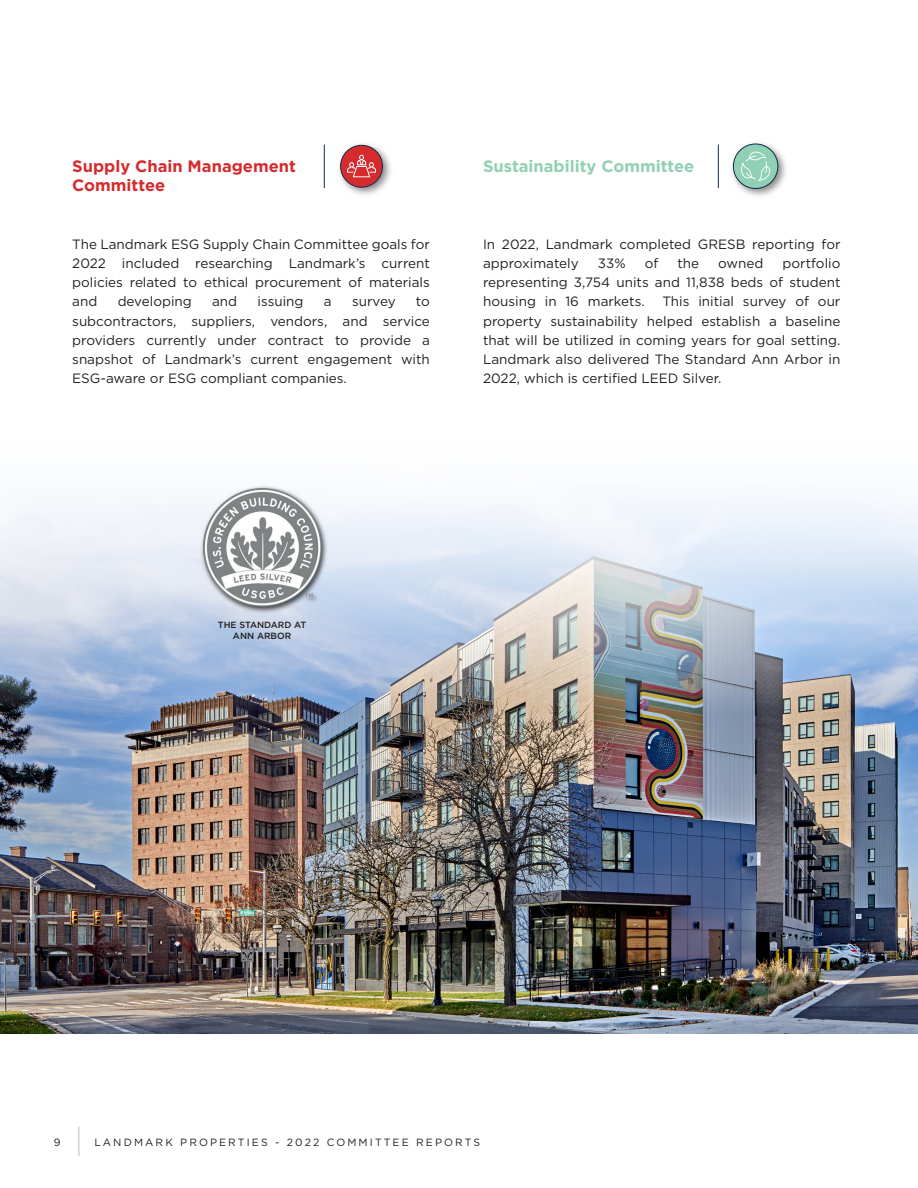
<style>
.page{position:relative;width:918px;height:1188px;background:#fff}
.page>*{position:absolute;margin:0;border:0;box-sizing:border-box;transform-origin:0 0}
.t1{font:700 16.5px/19.2px "Gotham";color:#d52b2e}
.t2{font:700 16.5px "Gotham";color:#90d0b4}
.t3{font:13.5px/19.2px "Gotham";color:#231f20;text-align:justify}
.t4{font:10.5px "Gotham";letter-spacing:.2em;color:#231f20}
.t5{font:500 9px/10.8px "Gotham";color:#231f20;text-align:center}
</style>
<div class="page">
<img style="left:0;top:713px;width:918px;height:320px">
<img style="left:0;top:498px;width:918px;height:215px">
<hr style="left:78px;top:1127px;width:2px;height:29px;background:#d0d1d3">
<img style="left:339px;top:144px;width:52px;height:51px">
<div style="left:341px;top:145px;width:41px;height:42px;background:#d52b2e;border-radius:50%"></div>
<div style="left:340px;top:145px;width:43px;height:42px;border:1px solid #0f2d4a;border-radius:50%"></div>
<svg style="left:347px;top:155px;width:29px;height:23px"></svg>
<hr style="left:324px;top:145px;width:1px;height:43px;background:#0f2d4a">
<hr style="left:718px;top:145px;width:1px;height:43px;background:#0f2d4a">
<img style="left:732px;top:143px;width:54px;height:53px">
<svg style="left:733px;top:144px;width:45px;height:45px"></svg>
<div style="left:733px;top:144px;width:45px;height:45px;border:1px solid #0f2d4a;border-radius:50%"></div>
<svg style="left:739px;top:152px;width:31px;height:29px"></svg>
<img style="left:198px;top:485px;width:132px;height:130px">
<img style="left:203px;top:488px;width:118px;height:119px;border-radius:59px">
<svg style="left:305px;top:593px;width:8px;height:4px"></svg>
<p class="t1" style="left:72px;top:157px;width:225px">Supply Chain Management<br>Committee</p>
<p class="t3" style="left:72px;top:234px;width:359px">The Landmark ESG Supply Chain Committee goals for 2022 included researching Landmark’s current policies related to ethical procurement of materials and</p>
<p class="t3" style="left:118px;top:292px;width:76px">developing</p>
<p class="t3" style="left:212px;top:292px;width:27px">and</p>
<p class="t3" style="left:258px;top:292px;width:48px">issuing</p>
<p class="t3" style="left:324px;top:292px;width:9px">a</p>
<p class="t3" style="left:352px;top:292px;width:45px">survey</p>
<p class="t3" style="left:72px;top:292px;width:359px;text-indent:344px">to subcontractors, suppliers, vendors, and service providers currently under contract to provide a snapshot of Landmark’s current engagement with ESG-aware or ESG compliant companies.</p>
<p class="t2" style="left:483px;top:155px;width:213px">Sustainability Committee</p>
<p class="t3" style="left:483px;top:234px;width:359px">In 2022, Landmark completed GRESB reporting for approximately</p>
<p class="t3" style="left:483px;top:253px;width:359px;text-indent:299px">portfolio representing 3,754 units and 11,838 beds of student housing in 16 markets.</p>
<p class="t3" style="left:598px;top:253px;width:29px">33%</p>
<p class="t3" style="left:645px;top:253px;width:15px">of</p>
<p class="t3" style="left:677px;top:253px;width:23px">the</p>
<p class="t3" style="left:718px;top:253px;width:47px">owned</p>
<p class="t3" style="left:483px;top:292px;width:359px;text-indent:179px">This initial survey of our property sustainability helped establish a baseline that will be utilized in coming years for goal setting.<br>Landmark also delivered The Standard Ann Arbor in 2022, which is certified LEED Silver.</p>
<p class="t5" style="left:218px;top:620px;width:90px">THE STANDARD AT<br>ANN ARBOR</p>
<p class="t4" style="left:54px;top:1135px;width:8px">9</p>
<p class="t4" style="left:94px;top:1135px;width:387px">LANDMARK PROPERTIES - 2022 COMMITTEE REPORTS</p>
</div>
